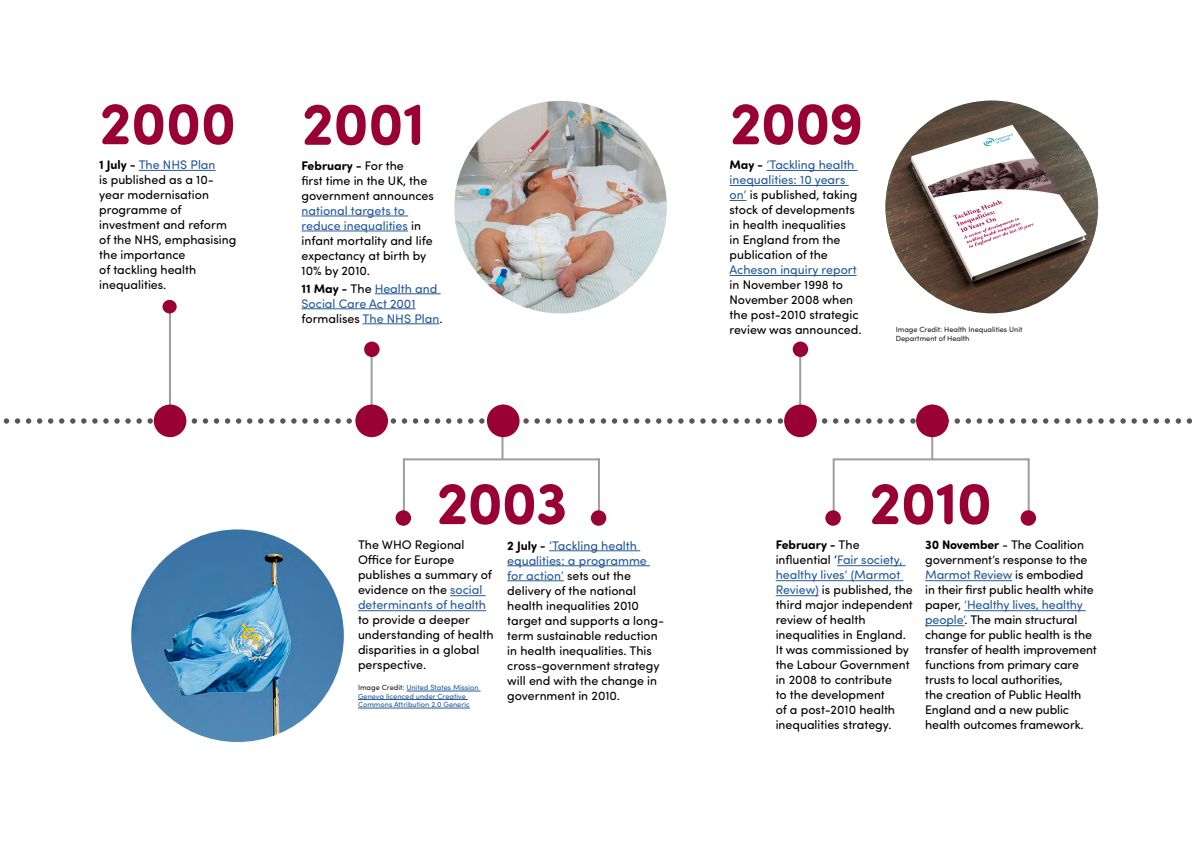
<style>
.page{position:relative;width:1192px;height:842px;background:#fff}
.page>*{position:absolute;margin:0;border:0;box-sizing:border-box;transform-origin:0 0}
.t1{font:700 60px "Sofia Pro Soft";letter-spacing:-.02em;color:#903}
.t2{font:12.5px/15px "Sofia Pro Soft";color:#000}
.t3{font:12.5px/15px "Sofia Pro Soft";color:#275b9b}
.t4{font:7.5px/8.5px "Sofia Pro Soft";color:#275b9b}
.t5{font:7.5px/9px "Sofia Pro Soft";color:#1e1e1c}
.s1{font-weight:700}
.s2{color:#275b9b}
.s3{font-weight:700;color:#000}
.s4{color:#000}
.s5{color:#1e1e1c}
</style>
<div class="page">
<svg style="left:3px;top:418px;width:1189px;height:6px"></svg>
<hr style="left:767px;top:170px;width:91px;height:1px;background:#275b9b">
<hr style="left:730px;top:185px;width:119px;height:1px;background:#275b9b">
<svg style="left:730px;top:200px;width:16px;height:1px"></svg>
<hr style="left:730px;top:275px;width:127px;height:1px;background:#275b9b">
<hr style="left:837px;top:565px;width:69px;height:1px;background:#275b9b">
<hr style="left:776px;top:580px;width:127px;height:1px;background:#275b9b">
<hr style="left:776px;top:595px;width:43px;height:1px;background:#275b9b">
<hr style="left:450px;top:595px;width:36px;height:1px;background:#275b9b">
<hr style="left:358px;top:610px;width:128px;height:1px;background:#275b9b">
<hr style="left:549px;top:550px;width:91px;height:1px;background:#275b9b">
<hr style="left:507px;top:565px;width:143px;height:1px;background:#275b9b">
<hr style="left:507px;top:580px;width:57px;height:1px;background:#275b9b">
<img style="left:131px;top:529px;width:213px;height:213px;border-radius:106px">
<hr style="left:302px;top:216px;width:106px;height:1px;background:#275b9b">
<hr style="left:302px;top:231px;width:106px;height:1px;background:#275b9b">
<hr style="left:375px;top:293px;width:66px;height:1px;background:#275b9b">
<hr style="left:302px;top:308px;width:114px;height:1px;background:#275b9b">
<hr style="left:363px;top:323px;width:76px;height:1px;background:#275b9b">
<img style="left:454px;top:101px;width:213px;height:212px;border-radius:106px">
<img style="left:885px;top:101px;width:213px;height:212px;border-radius:106px">
<hr style="left:925px;top:580px;width:87px;height:1px;background:#275b9b">
<hr style="left:964px;top:610px;width:122px;height:1px;background:#275b9b">
<hr style="left:925px;top:625px;width:40px;height:1px;background:#275b9b">
<hr style="left:501px;top:405px;width:2px;height:54px;background:#9d9d9c">
<hr style="left:931px;top:405px;width:2px;height:54px;background:#9d9d9c">
<hr style="left:598px;top:458px;width:2px;height:60px;background:#9d9d9c">
<hr style="left:1028px;top:458px;width:2px;height:60px;background:#9d9d9c">
<hr style="left:404px;top:458px;width:196px;height:2px;background:#9d9d9c">
<hr style="left:834px;top:458px;width:195px;height:2px;background:#9d9d9c">
<hr style="left:403px;top:458px;width:2px;height:60px;background:#9d9d9c">
<hr style="left:833px;top:458px;width:2px;height:62px;background:#9d9d9c">
<div style="left:916px;top:405px;width:33px;height:32px;background:#903;border-radius:50%"></div>
<div style="left:396px;top:510px;width:15px;height:16px;background:#903;border-radius:50%"></div>
<div style="left:825px;top:510px;width:16px;height:16px;background:#903;border-radius:50%"></div>
<div style="left:591px;top:510px;width:15px;height:16px;background:#903;border-radius:50%"></div>
<div style="left:1021px;top:510px;width:15px;height:16px;background:#903;border-radius:50%"></div>
<hr style="left:371px;top:346px;width:2px;height:80px;background:#9d9d9c">
<hr style="left:169px;top:307px;width:2px;height:119px;background:#9d9d9c">
<hr style="left:799px;top:346px;width:2px;height:80px;background:#9d9d9c">
<div style="left:364px;top:342px;width:16px;height:15px;background:#903;border-radius:50%"></div>
<div style="left:163px;top:300px;width:14px;height:13px;background:#903;border-radius:50%"></div>
<div style="left:793px;top:342px;width:15px;height:15px;background:#903;border-radius:50%"></div>
<div style="left:355px;top:405px;width:33px;height:32px;background:#903;border-radius:50%"></div>
<div style="left:154px;top:405px;width:32px;height:32px;background:#903;border-radius:50%"></div>
<div style="left:487px;top:405px;width:33px;height:32px;background:#903;border-radius:50%"></div>
<div style="left:784px;top:405px;width:33px;height:32px;background:#903;border-radius:50%"></div>
<hr style="left:139px;top:170px;width:77px;height:1px;background:#275b9b">
<hr style="left:406px;top:691px;width:75px;height:1px;background:#275b9b">
<hr style="left:358px;top:699px;width:110px;height:1px;background:#275b9b">
<hr style="left:358px;top:708px;width:112px;height:1px;background:#275b9b">
<h1 class="t1" style="left:99px;top:79px;width:139px">2000</h1>
<p class="t2" style="left:99px;top:157px;width:139px"><span class="s1">1 July -</span> <span class="s2">The NHS Plan<br></span>is published as a 10- year modernisation programme of investment and reform of the NHS, emphasising the importance<br>of tackling health inequalities.</p>
<h1 class="t1" style="left:302px;top:80px;width:125px">2001</h1>
<p class="t2" style="left:302px;top:157px;width:134px"><span class="s1">February -</span> For the<br>first time in the UK, the government announces</p>
<p class="t2" style="left:302px;top:202px;width:133px"><span class="s2">national targets to reduce inequalities</span> in infant mortality and life expectancy at birth by<br>10% by 2010.</p>
<p class="t3" style="left:302px;top:280px;width:143px"><span class="s3">11 May -</span> <span class="s4">The</span> Health and<br>Social Care Act 2001 <span class="s4">formalises</span> The NHS Plan<span class="s4">.</span></p>
<h1 class="t1" style="left:436px;top:459px;width:133px">2003</h1>
<p class="t2" style="left:358px;top:537px;width:136px">The WHO Regional<br>Office for Europe publishes a summary of evidence on the <span class="s2">social determinants of health</span></p>
<p class="t2" style="left:358px;top:612px;width:137px">to provide a deeper understanding of health disparities in a global perspective.</p>
<p class="t4" style="left:358px;top:683px;width:122px"><span class="s5">Image Credit:</span> United States Mission<br>Geneva licenced under Creative<br>Commons Attribution 2.0 Generic</p>
<p class="t2" style="left:507px;top:537px;width:158px"><span class="s1">2 July -</span> <span class="s2">’Tackling health equalities: a programme for action’</span> sets out the delivery of the national health inequalities 2010 target and supports a long&shy;term sustainable reduction in health inequalities. This cross-government strategy will end with the change in government in 2010.</p>
<h1 class="t1" style="left:730px;top:79px;width:136px">2009</h1>
<p class="t2" style="left:730px;top:157px;width:129px"><span class="s1">May -</span> <span class="s2">’Tackling health inequalities: 10 years on’</span> is published, taking stock of developments in health inequalities in England from the publication of the</p>
<p class="t3" style="left:730px;top:262px;width:129px">Acheson inquiry report</p>
<p class="t2" style="left:730px;top:277px;width:133px">in November 1998 to<br>November 2008 when the post-2010 strategic review was announced.</p>
<p class="t5" style="left:896px;top:325px;width:128px">Image Credit: Health Inequalities Unit<br>Department of Health</p>
<h1 class="t1" style="left:869px;top:459px;width:125px">2010</h1>
<p class="t2" style="left:776px;top:537px;width:139px"><span class="s1">February -</span> The influential ‘<span class="s2">Fair society, healthy lives’ (Marmot<br>Review)</span> is published, the third major independent review of health inequalities in England.<br>It was commissioned by the Labour Government in 2008 to contribute<br>to the development<br>of a post-2010 health inequalities strategy.</p>
<p class="t2" style="left:925px;top:537px;width:173px"><span class="s1">30 November</span> - The Coalition government’s response to the<br><span class="s2">Marmot Review</span> is embodied<br>in their first public health white paper, <span class="s2">‘Healthy lives, healthy people’</span>. The main structural change for public health is the transfer of health improvement functions from primary care trusts to local authorities,<br>the creation of Public Health<br>England and a new public health outcomes framework.</p>
</div>
